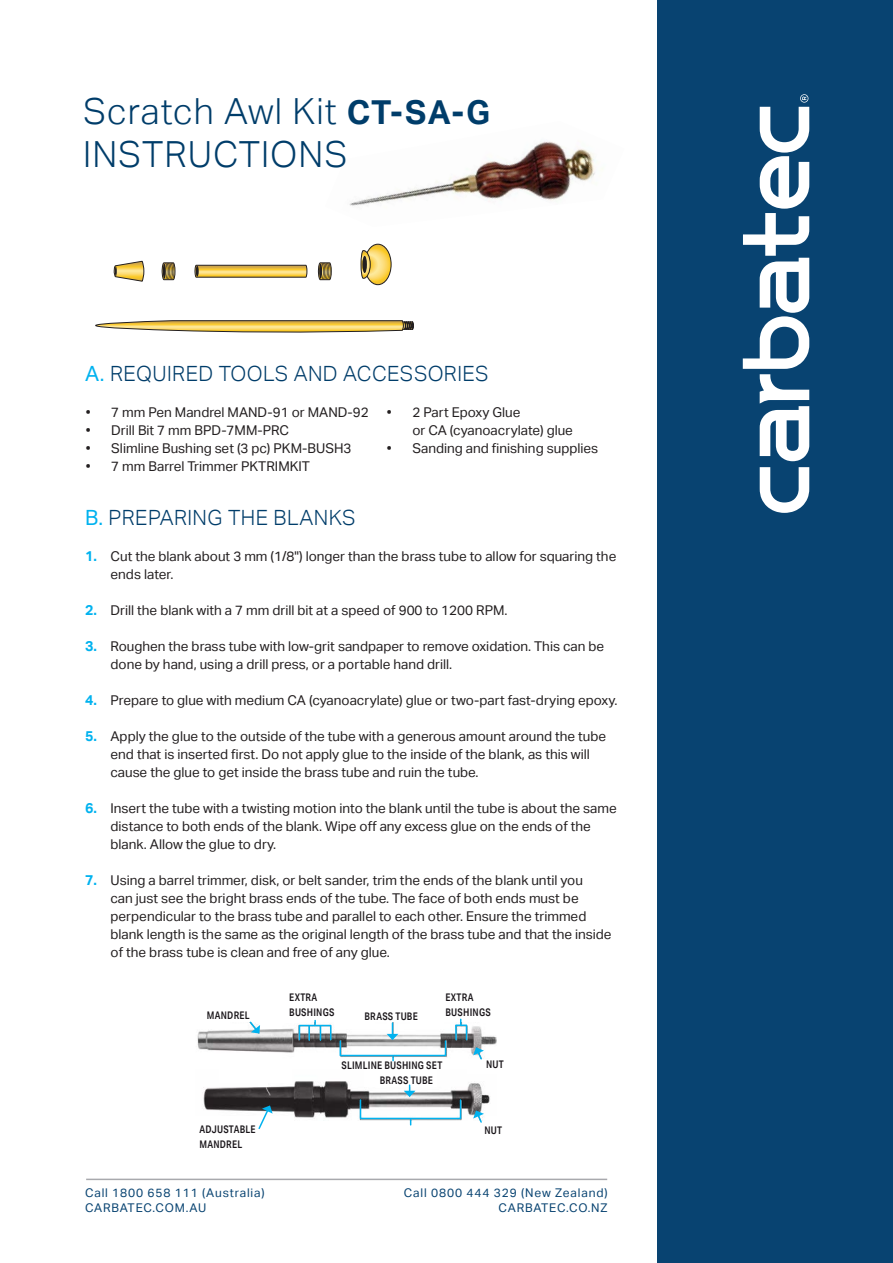
<style>
.page{position:relative;width:893px;height:1263px;background:#fff}
.page>*{position:absolute;margin:0;border:0;box-sizing:border-box;transform-origin:0 0}
._01_PRODUCT_NAME{font:300 36px "Aktiv Grotesk";letter-spacing:.03em;color:#003d6a}
._03_SUBHEAD_BLUE{font:300 21px "Aktiv Grotesk";letter-spacing:.02em;color:#003d6a}
.t1{font:13.5px/18px "Aktiv Grotesk";color:#231f20}
._11_ADDRESS_IN_FOOTE{font:12px/15px "Aktiv Grotesk";letter-spacing:.07em;color:#084371}
._08_TEXT_BLACK_ON_PH{font:500 10.5px/15px "Aktiv Grotesk Cd";letter-spacing:.02em;color:#1a161a}
.s1{font-weight:700;font-size:33px}
.s2{font-weight:400;color:#00b2ef}
.s3{font-weight:700;font-size:14.25px;color:#00b2ef}
</style>
<div class="page">
<hr style="left:86px;top:1178px;width:521px;height:2px;background:#a8a9ad">
<img style="left:349px;top:141px;width:254px;height:65px">
<img style="left:197px;top:1023px;width:300px;height:98px">
<svg style="left:114px;top:261px;width:30px;height:20px"></svg>
<svg style="left:195px;top:265px;width:112px;height:12px"></svg>
<svg style="left:162px;top:263px;width:13px;height:17px"></svg>
<svg style="left:318px;top:263px;width:13px;height:17px"></svg>
<svg style="left:361px;top:244px;width:30px;height:41px"></svg>
<div style="left:362px;top:256px;width:5px;height:17px;background:#231f20;border-radius:50%"></div>
<svg style="left:95px;top:320px;width:319px;height:13px;background:#d2b86e"></svg>
<div style="left:219px;top:1067px;width:72px;height:16px;background:#fff"></div>
<div style="left:364px;top:1059px;width:73px;height:28px;background:#fff"></div>
<div style="left:468px;top:1059px;width:72px;height:15px;background:#fff"></div>
<svg style="left:259px;top:1083px;width:9px;height:3px"></svg>
<svg style="left:387px;top:1023px;width:11px;height:17px"></svg>
<svg style="left:404px;top:1085px;width:11px;height:12px"></svg>
<div style="left:360px;top:1099px;width:101px;height:20px;border:2px solid #00b2ef"></div>
<div style="left:299px;top:1025px;width:32px;height:15px;border:2px solid #00b2ef"></div>
<div style="left:340px;top:1040px;width:106px;height:16px;border:2px solid #00b2ef"></div>
<svg style="left:473px;top:1047px;width:11px;height:13px"></svg>
<svg style="left:473px;top:1110px;width:11px;height:13px"></svg>
<div style="left:455px;top:1024px;width:12px;height:16px;border:2px solid #00b2ef"></div>
<svg style="left:248px;top:1021px;width:12px;height:12px"></svg>
<svg style="left:257px;top:1105px;width:16px;height:24px"></svg>
<svg style="left:308px;top:1020px;width:13px;height:20px"></svg>
<div style="left:658px;top:0;width:235px;height:1263px;background:#084371"></div>
<svg style="left:743px;top:94px;width:66px;height:419px"></svg>
<p class="_01_PRODUCT_NAME" style="left:83px;top:90px;width:409px">Scratch Awl Kit <span class="s1">CT-SA-G</span></p>
<p class="_01_PRODUCT_NAME" style="left:83px;top:134px;width:266px">INSTRUCTIONS</p>
<p class="_03_SUBHEAD_BLUE" style="left:85px;top:362px;width:405px"><span class="s2">A.</span> REQUIRED TOOLS AND ACCESSORIES</p>
<p class="t1" style="left:86px;top:403px;width:285px">• 7 mm Pen Mandrel MAND-91 or MAND-92</p>
<p class="t1" style="left:86px;top:421px;width:205px">• Drill Bit 7 mm BPD-7MM-PRC</p>
<p class="t1" style="left:86px;top:439px;width:267px">• Slimline Bushing set (3 pc) PKM-BUSH3</p>
<p class="t1" style="left:86px;top:457px;width:226px">• 7 mm Barrel Trimmer PKTRIMKIT</p>
<p class="t1" style="left:412px;top:403px;width:162px;text-indent:-26px">• 2 Part Epoxy Glue<br>or CA (cyanoacrylate) glue</p>
<p class="t1" style="left:387px;top:439px;width:213px">• Sanding and finishing supplies</p>
<p class="_03_SUBHEAD_BLUE" style="left:85px;top:506px;width:272px"><span class="s2">B.</span> PREPARING THE BLANKS</p>
<p class="t1" style="left:111px;top:547px;width:507px;text-indent:-26px"><span class="s3">1.</span> Cut the blank about 3 mm (1/8") longer than the brass tube to allow for squaring the ends later.</p>
<p class="t1" style="left:85px;top:601px;width:424px"><span class="s3">2.</span> Drill the blank with a 7 mm drill bit at a speed of 900 to 1200 RPM.</p>
<p class="t1" style="left:111px;top:637px;width:495px;text-indent:-26px"><span class="s3">3.</span> Roughen the brass tube with low-grit sandpaper to remove oxidation. This can be done by hand, using a drill press, or a portable hand drill.</p>
<p class="t1" style="left:85px;top:691px;width:534px"><span class="s3">4.</span> Prepare to glue with medium CA (cyanoacrylate) glue or two-part fast-drying epoxy.</p>
<p class="t1" style="left:111px;top:727px;width:497px;text-indent:-26px"><span class="s3">5.</span> Apply the glue to the outside of the tube with a generous amount around the tube end that is inserted first. Do not apply glue to the inside of the blank, as this will cause the glue to get inside the brass tube and ruin the tube.</p>
<p class="t1" style="left:111px;top:799px;width:508px;text-indent:-26px"><span class="s3">6.</span> Insert the tube with a twisting motion into the blank until the tube is about the same distance to both ends of the blank. Wipe off any excess glue on the ends of the blank. Allow the glue to dry.</p>
<p class="t1" style="left:111px;top:871px;width:503px;text-indent:-26px"><span class="s3">7.</span> Using a barrel trimmer, disk, or belt sander, trim the ends of the blank until you<br>can just see the bright brass ends of the tube. The face of both ends must be perpendicular to the brass tube and parallel to each other. Ensure the trimmed blank length is the same as the original length of the brass tube and that the inside of the brass tube is clean and free of any glue.</p>
<p class="_08_TEXT_BLACK_ON_PH" style="left:207px;top:1007px;width:44px">MANDREL</p>
<p class="_08_TEXT_BLACK_ON_PH" style="left:200px;top:1121px;width:58px">ADJUSTABLE<br>MANDREL</p>
<p class="_08_TEXT_BLACK_ON_PH" style="left:289px;top:989px;width:47px">EXTRA<br>BUSHINGS</p>
<p class="_08_TEXT_BLACK_ON_PH" style="left:446px;top:989px;width:47px">EXTRA<br>BUSHINGS</p>
<p class="_08_TEXT_BLACK_ON_PH" style="left:364px;top:1009px;width:55px">BRASS TUBE</p>
<p class="_08_TEXT_BLACK_ON_PH" style="left:341px;top:1058px;width:102px">SLIMLINE BUSHING SET</p>
<p class="_08_TEXT_BLACK_ON_PH" style="left:380px;top:1073px;width:55px">BRASS TUBE</p>
<p class="_08_TEXT_BLACK_ON_PH" style="left:486px;top:1056px;width:19px">NUT</p>
<p class="_08_TEXT_BLACK_ON_PH" style="left:484px;top:1123px;width:19px">NUT</p>
<p class="_11_ADDRESS_IN_FOOTE" style="left:85px;top:1185px;width:181px">Call 1800 658 111 (Australia)<br>CARBATEC.COM.AU</p>
<p class="_11_ADDRESS_IN_FOOTE" style="left:404px;top:1185px;width:205px">Call 0800 444 329 (New Zealand)</p>
<p class="_11_ADDRESS_IN_FOOTE" style="left:499px;top:1200px;width:110px">CARBATEC.CO.NZ</p>
</div>
